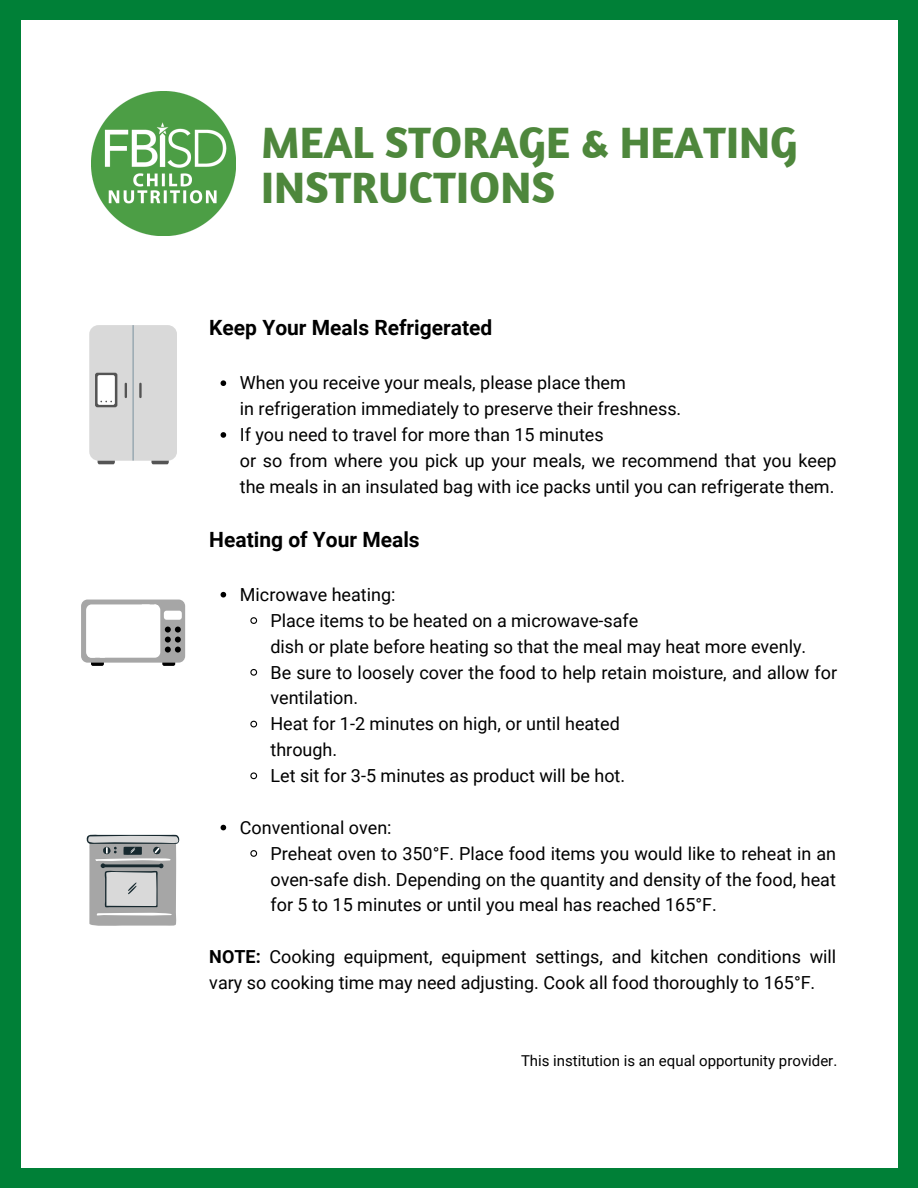
<style>
.page{position:relative;width:918px;height:1188px;background:#008037}
.page>*{position:absolute;margin:0;border:0;box-sizing:border-box;transform-origin:0 0}
.t1{font:700 45px/45px "Amaranth";color:#4e873c}
.t2{font:700 21px "Roboto";color:#000}
.t3{font:18px/25.8px "Roboto";color:#000}
.t4{font:15px "Roboto";color:#000}
.s1{font-weight:700}
</style>
<div class="page">
<div style="left:21px;top:20px;width:876px;height:1148px;background:#fff"></div>
<img style="left:92px;top:92px;width:144px;height:144px">
<div style="left:91px;top:659px;width:13px;height:7px;background:#000;border-radius:2px"></div>
<div style="left:162px;top:659px;width:13px;height:7px;background:#000;border-radius:2px"></div>
<div style="left:81px;top:600px;width:104px;height:63px;background:#a6a6a6;border-radius:7px"></div>
<svg style="left:86px;top:604px;width:95px;height:54px;background:#e7e7e7"></svg>
<svg style="left:86px;top:834px;width:94px;height:92px;background:#b0b2b2"></svg>
<svg style="left:221px;top:380px;width:5px;height:6px"></svg>
<svg style="left:221px;top:432px;width:5px;height:6px"></svg>
<svg style="left:221px;top:592px;width:5px;height:6px"></svg>
<svg style="left:250px;top:617px;width:8px;height:7px"></svg>
<svg style="left:250px;top:669px;width:8px;height:7px"></svg>
<svg style="left:250px;top:720px;width:8px;height:8px"></svg>
<svg style="left:250px;top:772px;width:8px;height:8px"></svg>
<svg style="left:221px;top:825px;width:5px;height:5px"></svg>
<svg style="left:250px;top:850px;width:8px;height:7px"></svg>
<svg style="left:98px;top:461px;width:17px;height:3px"></svg>
<svg style="left:151px;top:461px;width:18px;height:3px"></svg>
<div style="left:89px;top:325px;width:88px;height:136px;background:#d9d9d9;border-radius:9px"></div>
<hr style="left:132px;top:325px;width:2px;height:136px;background:#96a6af">
<hr style="left:139px;top:383px;width:3px;height:15px;background:#545454">
<svg style="left:125px;top:383px;width:2px;height:15px"></svg>
<svg style="left:95px;top:373px;width:22px;height:34px"></svg>
<div style="left:98px;top:375px;width:17px;height:30px;background:#fff;border-radius:2px"></div>
<h1 class="t1" style="left:261px;top:119px;width:538px">MEAL STORAGE &amp; HEATING<br>INSTRUCTIONS</h1>
<p class="t2" style="left:209px;top:316px;width:285px">Keep Your Meals Refrigerated</p>
<p class="t3" style="left:240px;top:370px;width:388px">When you receive your meals, please place them</p>
<p class="t3" style="left:240px;top:422px;width:365px">If you need to travel for more than 15 minutes</p>
<p class="t3" style="left:240px;top:396px;width:443px">in refrigeration immediately to preserve their freshness.</p>
<p class="t3" style="left:240px;top:448px;width:598px">or so from where you pick up your meals, we recommend that you keep the meals in an insulated bag with ice packs until you can refrigerate them.</p>
<p class="t2" style="left:209px;top:527px;width:212px">Heating of Your Meals</p>
<p class="t3" style="left:270px;top:582px;width:369px;text-indent:-31px">Microwave heating:<br>Place items to be heated on a microwave-safe</p>
<p class="t3" style="left:270px;top:659px;width:568px">Be sure to loosely cover the food to help retain moisture, and allow for ventilation.<br>Heat for 1-2 minutes on high, or until heated</p>
<p class="t3" style="left:270px;top:763px;width:356px">Let sit for 3-5 minutes as product will be hot.</p>
<p class="t3" style="left:270px;top:815px;width:567px;text-indent:-31px">Conventional oven:<br>Preheat oven to 350°F. Place food items you would like to reheat in an oven-safe dish. Depending on the quantity and density of the food, heat for 5 to 15 minutes or until you meal has reached 165°F.</p>
<p class="t3" style="left:270px;top:634px;width:537px">dish or plate before heating so that the meal may heat more evenly.</p>
<p class="t3" style="left:270px;top:737px;width:68px">through.</p>
<p class="t3" style="left:209px;top:944px;width:629px"><span class="s1">NOTE:</span> Cooking equipment, equipment settings, and kitchen conditions will vary so cooking time may need adjusting. Cook all food thoroughly to 165°F.</p>
<p class="t4" style="left:521px;top:1052px;width:318px">This institution is an equal opportunity provider.</p>
</div>
